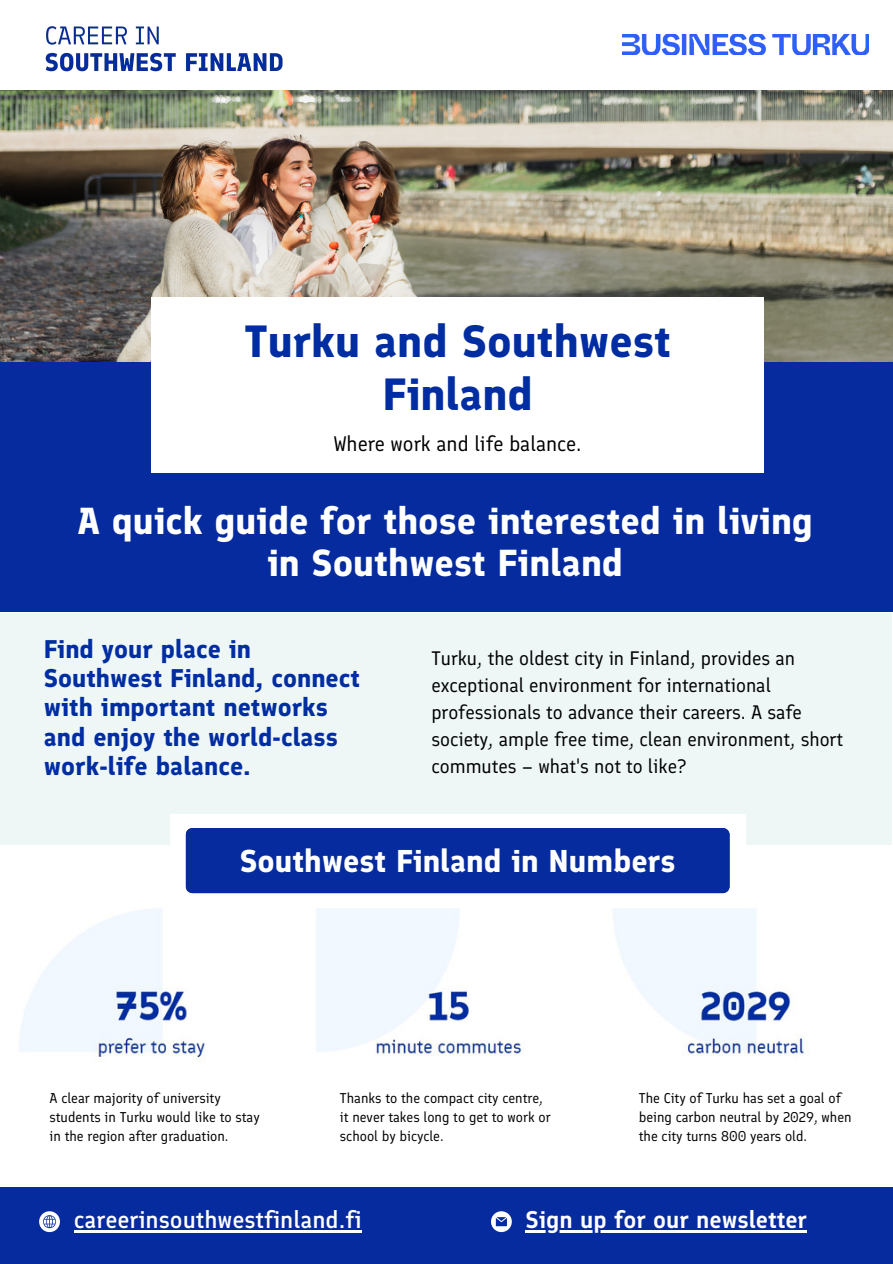
<style>
.page{position:relative;width:893px;height:1264px;background:#fff}
.page>*{position:absolute;margin:0;border:0;box-sizing:border-box;transform-origin:0 0}
.t1{font:700 45px/52.8px "Finlandica";color:#002da1;text-align:center}
.t2{font:700 37.5px "Finlandica";color:#fff}
.t3{font:700 31.5px "Finlandica";color:#fff}
.t4{font:700 25.5px/29.2px "Finlandica";color:#002da1}
.t5{font:500 24px "Finlandica";color:#fff}
.t6{font:600 24px "Finlandica";color:#fff}
.t7{font:21px "Finlandica";color:#000}
.t8{font:19.5px/27px "Finlandica";color:#000}
.t9{font:14.1px/19.2px "Finlandica";color:#000}
</style>
<div class="page">
<img style="left:0;top:90px;width:892px;height:272px">
<div style="left:0;top:1186px;width:892px;height:77px;background:#062b9e"></div>
<svg style="left:39px;top:1211px;width:21px;height:20px"></svg>
<svg style="left:491px;top:1211px;width:21px;height:20px"></svg>
<div style="left:0;top:362px;width:892px;height:250px;background:#062b9e"></div>
<img style="left:0;top:758px;width:892px;height:301px">
<div style="left:0;top:613px;width:891px;height:231px;background:#eef7f6"></div>
<img style="left:45px;top:26px;width:238px;height:46px">
<img style="left:622px;top:34px;width:246px;height:20px">
<div style="left:170px;top:814px;width:575px;height:93px;background:#fff"></div>
<div style="left:186px;top:828px;width:543px;height:65px;background:#062b9e"></div>
<div style="left:151px;top:297px;width:612px;height:176px;background:#fff"></div>
<hr style="left:74px;top:1230px;width:287px;height:2px;background:#fff">
<hr style="left:525px;top:1230px;width:282px;height:2px;background:#fff">
<p class="t1" style="left:244px;top:315px;width:428px">Turku and Southwest<br>Finland</p>
<p class="t7" style="left:334px;top:431px;width:249px">Where work and life balance.</p>
<p class="t2" style="left:77px;top:498px;width:737px">A quick guide for those interested in living</p>
<p class="t2" style="left:267px;top:540px;width:357px">in Southwest Finland</p>
<p class="t4" style="left:44px;top:634px;width:317px">Find your place in<br>Southwest Finland, connect with important networks and enjoy the world-class work-life balance.</p>
<p class="t8" style="left:431px;top:644px;width:413px">Turku, the oldest city in Finland, provides an exceptional environment for international professionals to advance their careers. A safe society, ample free time, clean environment, short commutes – what's not to like?</p>
<p class="t3" style="left:240px;top:842px;width:437px">Southwest Finland in Numbers</p>
<p class="t9" style="left:50px;top:1088px;width:211px">A clear majority of university students in Turku would like to stay in the region after graduation.</p>
<p class="t9" style="left:340px;top:1088px;width:212px">Thanks to the compact city centre, it never takes long to get to work or school by bicycle.</p>
<p class="t9" style="left:638px;top:1088px;width:214px">The City of Turku has set a goal of being carbon neutral by 2029, when the city turns 800 years old.</p>
<p class="t5" style="left:74px;top:1204px;width:289px">careerinsouthwestfinland.fi</p>
<p class="t6" style="left:525px;top:1204px;width:283px">Sign up for our newsletter</p>
</div>
